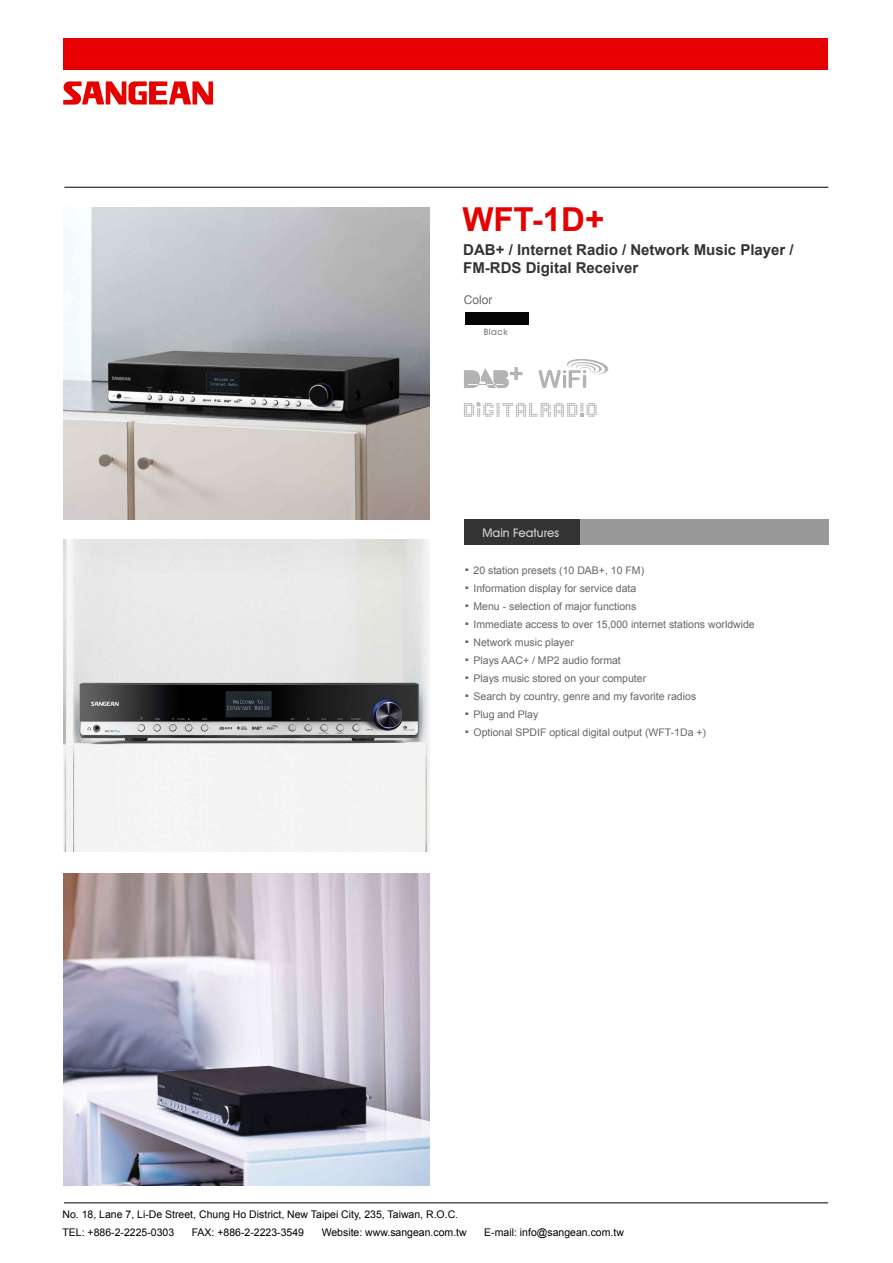
<style>
.page{position:relative;width:893px;height:1263px;background:#fff}
.page>*{position:absolute;margin:0;border:0;box-sizing:border-box;transform-origin:0 0}
.t1{font:700 33px "Arial";color:#e60000}
.t2{font:27px "Arial";color:#666}
.t3{font:700 15px/18px "Arial";color:#333}
.t4{font:500 12px "Avant Garde IT Cby BT";color:#ccc}
.t5{font:12px "Arial";color:#666}
.t6{font:10.5px "Arial";color:#666}
.t7{font:10.5px/18px "Arial";color:#000}
.t8{font:500 9px "Avant Garde IT Cby BT";letter-spacing:.05em;color:#7f7f7f}
</style>
<div class="page">
<div style="left:64px;top:38px;width:764px;height:32px;background:#e60000"></div>
<hr style="left:64px;top:187px;width:764px;height:1px;background:#000">
<hr style="left:64px;top:1202px;width:764px;height:1px;background:#000">
<svg style="left:63px;top:81px;width:150px;height:24px"></svg>
<div style="left:464px;top:519px;width:115px;height:26px;background:#333"></div>
<div style="left:581px;top:519px;width:248px;height:26px;background:#999"></div>
<div style="left:465px;top:312px;width:63px;height:13px;background:#050404"></div>
<img style="left:63px;top:539px;width:367px;height:312px">
<img style="left:63px;top:207px;width:367px;height:312px">
<img style="left:63px;top:873px;width:367px;height:312px">
<svg style="left:539px;top:359px;width:69px;height:29px"></svg>
<svg style="left:464px;top:367px;width:58px;height:21px"></svg>
<svg style="left:464px;top:403px;width:133px;height:14px"></svg>
<h1 class="t1" style="left:462px;top:198px;width:144px">WFT-1D+</h1>
<h3 class="t3" style="left:463px;top:241px;width:332px">DAB+ / Internet Radio / Network Music Player /<br>FM-RDS Digital Receiver</h3>
<p class="t5" style="left:464px;top:292px;width:30px">Color</p>
<p class="t8" style="left:484px;top:327px;width:25px">Black</p>
<p class="t4" style="left:482px;top:525px;width:78px">Main Features</p>
<h2 class="t2" style="left:463px;top:544px;width:9px">.</h2>
<p class="t6" style="left:473px;top:564px;width:172px">20 station presets (10 DAB+, 10 FM)</p>
<h2 class="t2" style="left:463px;top:562px;width:9px">.</h2>
<p class="t6" style="left:473px;top:582px;width:164px">Information display for service data</p>
<h2 class="t2" style="left:463px;top:580px;width:9px">.</h2>
<p class="t6" style="left:473px;top:600px;width:164px">Menu - selection of major functions</p>
<h2 class="t2" style="left:463px;top:598px;width:9px">.</h2>
<p class="t6" style="left:473px;top:618px;width:283px">Immediate access to over 15,000 internet stations worldwide</p>
<h2 class="t2" style="left:463px;top:616px;width:9px">.</h2>
<p class="t6" style="left:473px;top:636px;width:102px">Network music player</p>
<h2 class="t2" style="left:463px;top:634px;width:9px">.</h2>
<p class="t6" style="left:473px;top:654px;width:149px">Plays AAC+ / MP2 audio format</p>
<h2 class="t2" style="left:463px;top:652px;width:9px">.</h2>
<p class="t6" style="left:473px;top:672px;width:174px">Plays music stored on your computer</p>
<h2 class="t2" style="left:463px;top:670px;width:9px">.</h2>
<p class="t6" style="left:473px;top:690px;width:224px">Search by country, genre and my favorite radios</p>
<h2 class="t2" style="left:463px;top:688px;width:9px">.</h2>
<p class="t6" style="left:473px;top:708px;width:66px">Plug and Play</p>
<h2 class="t2" style="left:463px;top:706px;width:9px">.</h2>
<p class="t6" style="left:473px;top:726px;width:234px">Optional SPDIF optical digital output (WFT-1Da +)</p>
<p class="t7" style="left:62px;top:1206px;width:397px">No. 18, Lane 7, Li-De Street, Chung Ho District, New Taipei City, 235, Taiwan, R.O.C.<br>TEL: +886-2-2225-0303</p>
<p class="t7" style="left:192px;top:1224px;width:114px">FAX: +886-2-2223-3549</p>
<p class="t7" style="left:322px;top:1224px;width:147px">Website: www.sangean.com.tw</p>
<p class="t7" style="left:484px;top:1224px;width:141px">E-mail: info@sangean.com.tw</p>
</div>
